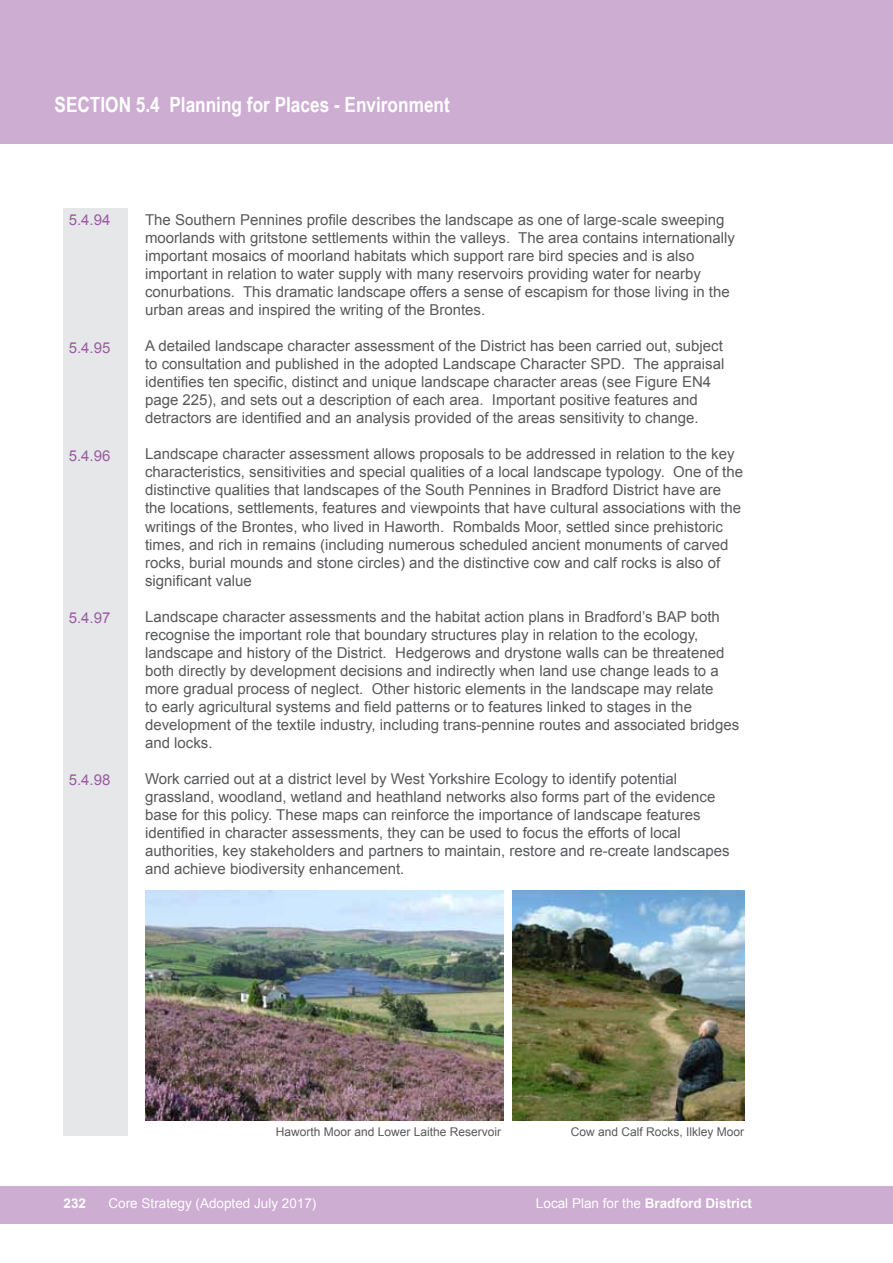
<style>
.page{position:relative;width:893px;height:1263px;background:#fff}
.page>*{position:absolute;margin:0;border:0;box-sizing:border-box;transform-origin:0 0}
.t1{font:700 21px "Arial Narrow";color:#fff}
.t2{font:15px/18px "Arial";color:#58595b}
.t3{font:15px "Arial";color:#9b5ba5}
.t4{font:700 13.5px "Arial";color:#fff}
.t5{font:13.5px "Arial";color:#fff}
.t6{font:12px "Arial";color:#58595b}
.s1{font-weight:400}
</style>
<div class="page">
<div style="left:0;top:1186px;width:893px;height:38px;background:#cdadd2"></div>
<div style="left:0;top:0;width:893px;height:144px;background:#cdadd2"></div>
<div style="left:64px;top:208px;width:64px;height:927px;background:#e6e7e8"></div>
<img style="left:512px;top:891px;width:232px;height:230px">
<img style="left:145px;top:891px;width:359px;height:230px">
<h1 class="t1" style="left:55px;top:93px;width:397px">SECTION 5.4 Planning for Places - Environment</h1>
<p class="t3" style="left:69px;top:210px;width:43px">5.4.94</p>
<p class="t3" style="left:69px;top:338px;width:43px">5.4.95</p>
<p class="t3" style="left:69px;top:446px;width:43px">5.4.96</p>
<p class="t3" style="left:69px;top:608px;width:43px">5.4.97</p>
<p class="t3" style="left:69px;top:770px;width:43px">5.4.98</p>
<p class="t2" style="left:145px;top:211px;width:591px">The Southern Pennines profile describes the landscape as one of large-scale sweeping moorlands with gritstone settlements within the valleys. The area contains internationally important mosaics of moorland habitats which support rare bird species and is also important in relation to water supply with many reservoirs providing water for nearby conurbations. This dramatic landscape offers a sense of escapism for those living in the urban areas and inspired the writing of the Brontes.</p>
<p class="t2" style="left:145px;top:337px;width:581px">A detailed landscape character assessment of the District has been carried out, subject to consultation and published in the adopted Landscape Character SPD. The appraisal identifies ten specific, distinct and unique landscape character areas (see Figure EN4 page 225), and sets out a description of each area. Important positive features and detractors are identified and an analysis provided of the areas sensitivity to change.</p>
<p class="t2" style="left:145px;top:445px;width:600px">Landscape character assessment allows proposals to be addressed in relation to the key characteristics, sensitivities and special qualities of a local landscape typology. One of the distinctive qualities that landscapes of the South Pennines in Bradford District have are the locations, settlements, features and viewpoints that have cultural associations with the writings of the Brontes, who lived in Haworth. Rombalds Moor, settled since prehistoric times, and rich in remains (including numerous scheduled ancient monuments of carved rocks, burial mounds and stone circles) and the distinctive cow and calf rocks is also of significant value</p>
<p class="t2" style="left:145px;top:607px;width:596px">Landscape character assessments and the habitat action plans in Bradford’s BAP both recognise the important role that boundary structures play in relation to the ecology, landscape and history of the District. Hedgerows and drystone walls can be threatened both directly by development decisions and indirectly when land use change leads to a more gradual process of neglect. Other historic elements in the landscape may relate<br>to early agricultural systems and field patterns or to features linked to stages in the development of the textile industry, including trans-pennine routes and associated bridges and locks.</p>
<p class="t2" style="left:145px;top:769px;width:586px">Work carried out at a district level by West Yorkshire Ecology to identify potential grassland, woodland, wetland and heathland networks also forms part of the evidence base for this policy. These maps can reinforce the importance of landscape features identified in character assessments, they can be used to focus the efforts of local authorities, key stakeholders and partners to maintain, restore and re-create landscapes and achieve biodiversity enhancement.</p>
<p class="t6" style="left:276px;top:1123px;width:227px">Haworth Moor and Lower Laithe Reservoir</p>
<p class="t6" style="left:571px;top:1123px;width:175px">Cow and Calf Rocks, Ilkley Moor</p>
<p class="t4" style="left:64px;top:1194px;width:24px">232</p>
<p class="t5" style="left:109px;top:1194px;width:209px">Core Strategy (Adopted July 2017)</p>
<p class="t4" style="left:536px;top:1194px;width:218px"><span class="s1">Local Plan for the</span> Bradford District</p>
</div>
